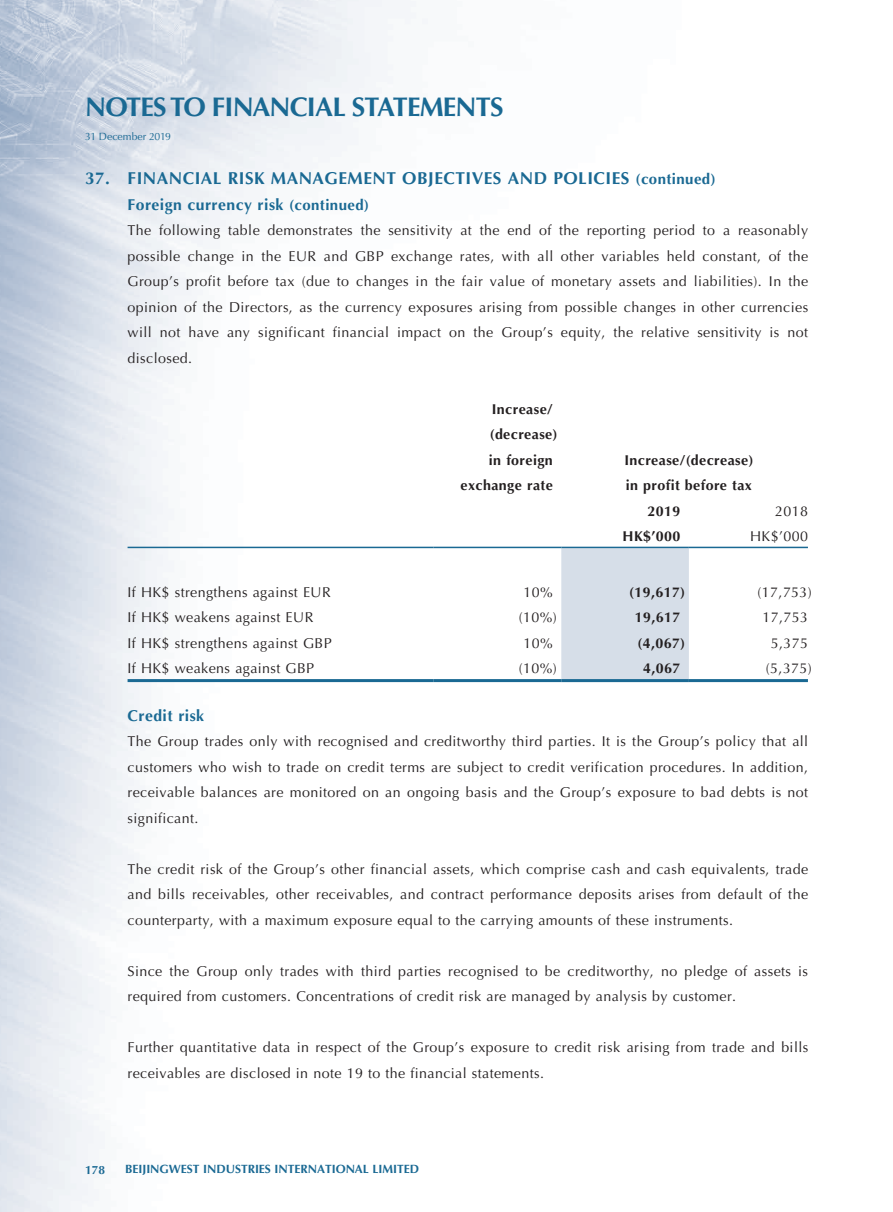
<style>
.page{position:relative;width:893px;height:1212px;background:#fff}
.page>*{position:absolute;margin:0;border:0;box-sizing:border-box;transform-origin:0 0}
.t1{font:700 27px "Optima LT Std";letter-spacing:-.03em;color:#1a6993}
._01_H1{font:700 17.25px "Optima LT Std";letter-spacing:.03em;color:#1a6993}
._02_H2{font:700 15.75px "Optima LT Std";letter-spacing:.03em;color:#1a6993}
._00_txt{font:14.25px/25.5px "Optima LT Std";letter-spacing:.03em;color:#231f20;text-align:justify}
._50_Table_txt{font:14.25px "Optima LT Std";letter-spacing:.03em;color:#231f20}
._50_Table_txt-2{font:700 14.25px "Optima LT Std";letter-spacing:.03em;color:#231f20}
.t2{font:700 12px "Optima LT Std";color:#1a6993}
.t3{font:10.5px "Optima LT Std";color:#1a6993}
.s1{font-size:15px}
</style>
<div class="page">
<img style="left:0;top:0;width:808px;height:1212px">
<div style="left:561px;top:548px;width:128px;height:131px;background:#d6dee8"></div>
<hr style="left:128px;top:547px;width:306px;height:1px;background:#1a6993">
<hr style="left:434px;top:547px;width:127px;height:1px;background:#1a6993">
<hr style="left:561px;top:547px;width:128px;height:1px;background:#1a6993">
<hr style="left:689px;top:547px;width:119px;height:1px;background:#1a6993">
<hr style="left:128px;top:679px;width:306px;height:3px;background:#1a6993">
<hr style="left:434px;top:679px;width:127px;height:3px;background:#1a6993">
<hr style="left:561px;top:679px;width:128px;height:3px;background:#1a6993">
<hr style="left:689px;top:679px;width:119px;height:3px;background:#1a6993">
<h1 class="t1" style="left:85px;top:91px;width:420px">NOTES TO FINANCIAL STATEMENTS</h1>
<p class="t3" style="left:85px;top:130px;width:87px">31 December 2019</p>
<p class="_01_H1" style="left:85px;top:169px;width:632px">37. FINANCIAL RISK MANAGEMENT OBJECTIVES AND POLICIES <span class="s1">(continued)</span></p>
<p class="_02_H2" style="left:128px;top:195px;width:243px">Foreign currency risk <span class="s1">(continued)</span></p>
<p class="_00_txt" style="left:128px;top:218px;width:682px">The following table demonstrates the sensitivity at the end of the reporting period to a reasonably possible change in the EUR and GBP exchange rates, with all other variables held constant, of the Group’s profit before tax (due to changes in the fair value of monetary assets and liabilities). In the opinion of the Directors, as the currency exposures arising from possible changes in other currencies will not have any significant financial impact on the Group’s equity, the relative sensitivity is not disclosed.</p>
<p class="_50_Table_txt-2" style="left:492px;top:401px;width:62px">Increase/</p>
<p class="_50_Table_txt-2" style="left:490px;top:426px;width:69px">(decrease)</p>
<p class="_50_Table_txt-2" style="left:489px;top:452px;width:65px">in foreign</p>
<p class="_50_Table_txt-2" style="left:461px;top:477px;width:94px">exchange rate</p>
<p class="_50_Table_txt-2" style="left:624px;top:452px;width:131px">Increase/(decrease)</p>
<p class="_50_Table_txt-2" style="left:626px;top:477px;width:128px">in profit before tax</p>
<p class="_50_Table_txt-2" style="left:647px;top:503px;width:34px">2019</p>
<p class="_50_Table_txt" style="left:775px;top:503px;width:34px">2018</p>
<p class="_50_Table_txt-2" style="left:622px;top:528px;width:59px">HK$’000</p>
<p class="_50_Table_txt" style="left:750px;top:528px;width:59px">HK$’000</p>
<p class="_50_Table_txt" style="left:128px;top:584px;width:205px">If HK$ strengthens against EUR</p>
<p class="_50_Table_txt" style="left:523px;top:584px;width:31px">10%</p>
<p class="_50_Table_txt-2" style="left:629px;top:584px;width:57px">(19,617)</p>
<p class="_50_Table_txt" style="left:758px;top:584px;width:56px">(17,753)</p>
<p class="_50_Table_txt" style="left:128px;top:609px;width:187px">If HK$ weakens against EUR</p>
<p class="_50_Table_txt" style="left:519px;top:609px;width:40px">(10%)</p>
<p class="_50_Table_txt-2" style="left:635px;top:609px;width:47px">19,617</p>
<p class="_50_Table_txt" style="left:762px;top:609px;width:47px">17,753</p>
<p class="_50_Table_txt" style="left:128px;top:635px;width:206px">If HK$ strengthens against GBP</p>
<p class="_50_Table_txt" style="left:523px;top:635px;width:31px">10%</p>
<p class="_50_Table_txt-2" style="left:638px;top:635px;width:49px">(4,067)</p>
<p class="_50_Table_txt" style="left:771px;top:635px;width:39px">5,375</p>
<p class="_50_Table_txt" style="left:128px;top:660px;width:188px">If HK$ weakens against GBP</p>
<p class="_50_Table_txt" style="left:519px;top:660px;width:40px">(10%)</p>
<p class="_50_Table_txt-2" style="left:643px;top:660px;width:39px">4,067</p>
<p class="_50_Table_txt" style="left:766px;top:660px;width:47px">(5,375)</p>
<p class="_02_H2" style="left:128px;top:706px;width:78px">Credit risk</p>
<p class="_00_txt" style="left:128px;top:729px;width:682px">The Group trades only with recognised and creditworthy third parties. It is the Group’s policy that all customers who wish to trade on credit terms are subject to credit verification procedures. In addition, receivable balances are monitored on an ongoing basis and the Group’s exposure to bad debts is not significant.</p>
<p class="_00_txt" style="left:128px;top:856px;width:682px">The credit risk of the Group’s other financial assets, which comprise cash and cash equivalents, trade and bills receivables, other receivables, and contract performance deposits arises from default of the counterparty, with a maximum exposure equal to the carrying amounts of these instruments.</p>
<p class="_00_txt" style="left:128px;top:958px;width:682px">Since the Group only trades with third parties recognised to be creditworthy, no pledge of assets is required from customers. Concentrations of credit risk are managed by analysis by customer.</p>
<p class="_00_txt" style="left:128px;top:1035px;width:682px">Further quantitative data in respect of the Group’s exposure to credit risk arising from trade and bills receivables are disclosed in note 19 to the financial statements.</p>
<p class="t2" style="left:85px;top:1163px;width:22px">178</p>
<p class="t2" style="left:125px;top:1162px;width:295px">BEIJINGWEST INDUSTRIES INTERNATIONAL LIMITED</p>
</div>
